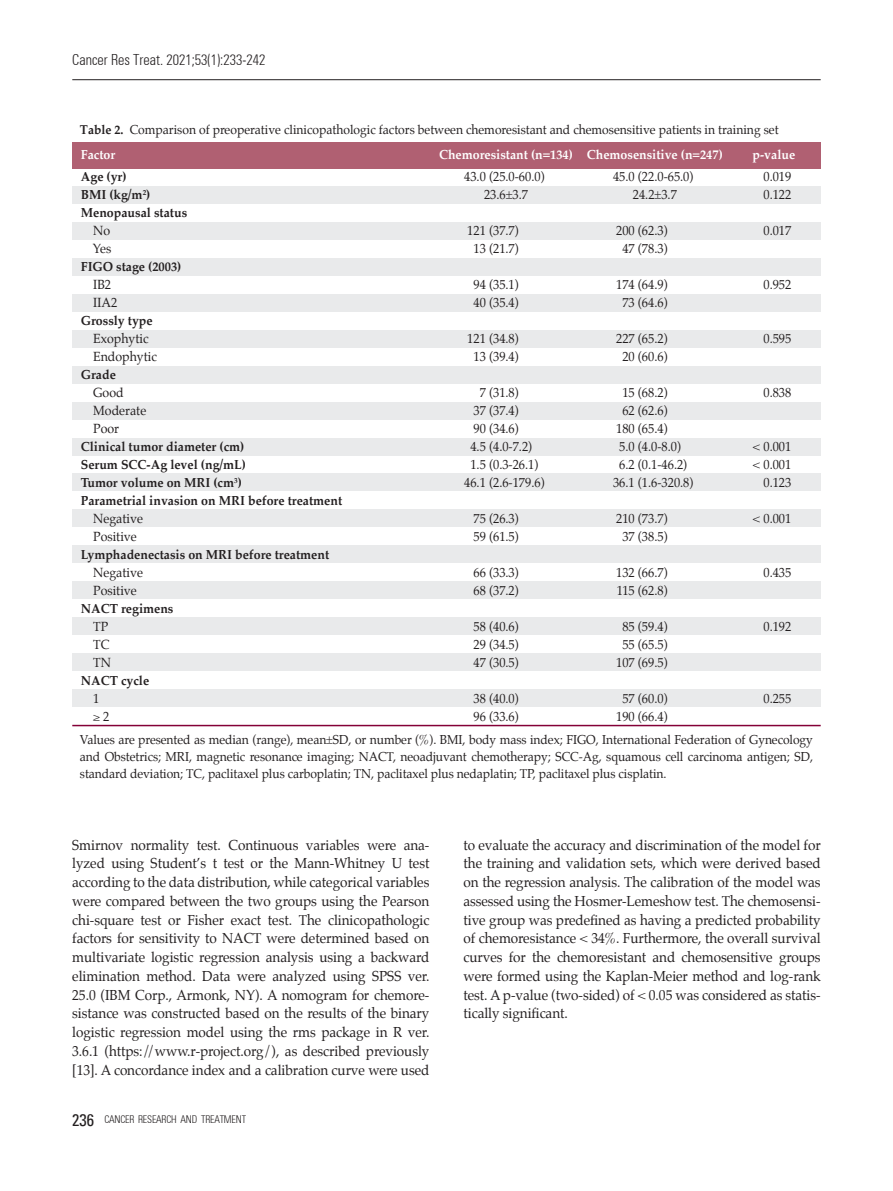
<style>
.page{position:relative;width:893px;height:1191px;background:#fff}
.page>*{position:absolute;margin:0;border:0;box-sizing:border-box;transform-origin:0 0}
.t1{font:300 condensed 15px "Univers";color:#231f20;scale:.95 1}
.t2{font:14.25px/18.8px "Palatino";letter-spacing:-.005em;color:#231f20;text-align:justify;scale:.95 1}
.t3{font:13.05px "Palatino";color:#231f20;scale:.95 1}
.t4{font:700 13.05px "Palatino";color:#231f20;scale:.95 1}
.t5{font:700 13.05px "Palatino";color:#fff;scale:.95 1}
.t6{font:12.75px/17.2px "Palatino";color:#231f20;text-align:justify;scale:.95 1}
.t7{font:300 condensed 10.5px "Univers";letter-spacing:-.02em;color:#231f20;scale:.95 1}
.s1{font-weight:700}
.s2{font-weight:400;font-size:16.5px}
</style>
<div class="page">
<hr style="left:72px;top:79px;width:749px;height:1px;background:#231f20">
<div style="left:72px;top:142px;width:749px;height:26px;background:#b06072"></div>
<div style="left:72px;top:186px;width:749px;height:17px;background:#e9eaeb"></div>
<div style="left:72px;top:294px;width:749px;height:17px;background:#e9eaeb"></div>
<div style="left:72px;top:402px;width:749px;height:17px;background:#e9eaeb"></div>
<div style="left:72px;top:510px;width:749px;height:17px;background:#e9eaeb"></div>
<div style="left:72px;top:617px;width:749px;height:17px;background:#e9eaeb"></div>
<div style="left:72px;top:222px;width:749px;height:17px;background:#e9eaeb"></div>
<div style="left:72px;top:330px;width:749px;height:17px;background:#e9eaeb"></div>
<div style="left:72px;top:438px;width:749px;height:17px;background:#e9eaeb"></div>
<div style="left:72px;top:546px;width:749px;height:17px;background:#e9eaeb"></div>
<div style="left:72px;top:653px;width:749px;height:17px;background:#e9eaeb"></div>
<div style="left:72px;top:258px;width:749px;height:17px;background:#e9eaeb"></div>
<div style="left:72px;top:366px;width:749px;height:17px;background:#e9eaeb"></div>
<div style="left:72px;top:474px;width:749px;height:17px;background:#e9eaeb"></div>
<div style="left:72px;top:582px;width:749px;height:17px;background:#e9eaeb"></div>
<div style="left:72px;top:689px;width:749px;height:17px;background:#e9eaeb"></div>
<hr style="left:72px;top:725px;width:749px;height:1px;background:#840037">
<p class="t1" style="left:72px;top:51px;width:205px">Cancer Res Treat. 2021;53(1):233-242</p>
<p class="t6" style="left:80px;top:121px;width:737px"><span class="s1">Table 2.</span> Comparison of preoperative clinicopathologic factors between chemoresistant and chemosensitive patients in training set</p>
<p class="t5" style="left:81px;top:143px;width:38px">Factor</p>
<p class="t5" style="left:439px;top:143px;width:300px">Chemoresistant (n=134) Chemosensitive (n=247)</p>
<p class="t5" style="left:753px;top:143px;width:46px">p-value</p>
<p class="t4" style="left:81px;top:166px;width:50px">Age (yr)</p>
<p class="t3" style="left:464px;top:166px;width:86px">43.0 (25.0-60.0)</p>
<p class="t3" style="left:613px;top:166px;width:86px">45.0 (22.0-65.0)</p>
<p class="t3" style="left:763px;top:166px;width:31px">0.019</p>
<p class="t4" style="left:81px;top:184px;width:75px">BMI (kg/m<sup>2</sup>)</p>
<p class="t3" style="left:484px;top:184px;width:48px">23.6±3.7</p>
<p class="t3" style="left:633px;top:184px;width:48px">24.2±3.7</p>
<p class="t3" style="left:763px;top:184px;width:31px">0.122</p>
<p class="t4" style="left:81px;top:202px;width:113px">Menopausal status</p>
<p class="t3" style="left:93px;top:220px;width:19px">No</p>
<p class="t3" style="left:467px;top:220px;width:56px">121 (37.7)</p>
<p class="t3" style="left:616px;top:220px;width:56px">200 (62.3)</p>
<p class="t3" style="left:763px;top:220px;width:31px">0.017</p>
<p class="t3" style="left:93px;top:238px;width:21px">Yes</p>
<p class="t3" style="left:473px;top:238px;width:49px">13 (21.7)</p>
<p class="t3" style="left:622px;top:238px;width:49px">47 (78.3)</p>
<p class="t4" style="left:81px;top:256px;width:107px">FIGO stage (2003)</p>
<p class="t3" style="left:93px;top:274px;width:20px">ⅠB2</p>
<p class="t3" style="left:473px;top:274px;width:49px">94 (35.1)</p>
<p class="t3" style="left:616px;top:274px;width:56px">174 (64.9)</p>
<p class="t3" style="left:763px;top:274px;width:31px">0.952</p>
<p class="t3" style="left:93px;top:292px;width:27px">ⅡA2</p>
<p class="t3" style="left:473px;top:292px;width:49px">40 (35.4)</p>
<p class="t3" style="left:622px;top:292px;width:49px">73 (64.6)</p>
<p class="t4" style="left:81px;top:310px;width:77px">Grossly type</p>
<p class="t3" style="left:93px;top:328px;width:60px">Exophytic</p>
<p class="t3" style="left:467px;top:328px;width:56px">121 (34.8)</p>
<p class="t3" style="left:616px;top:328px;width:56px">227 (65.2)</p>
<p class="t3" style="left:763px;top:328px;width:31px">0.595</p>
<p class="t3" style="left:93px;top:346px;width:69px">Endophytic</p>
<p class="t3" style="left:473px;top:346px;width:49px">13 (39.4)</p>
<p class="t3" style="left:622px;top:346px;width:49px">20 (60.6)</p>
<p class="t4" style="left:81px;top:364px;width:38px">Grade</p>
<p class="t3" style="left:93px;top:382px;width:34px">Good</p>
<p class="t3" style="left:480px;top:382px;width:43px">7 (31.8)</p>
<p class="t3" style="left:622px;top:382px;width:49px">15 (68.2)</p>
<p class="t3" style="left:763px;top:382px;width:31px">0.838</p>
<p class="t3" style="left:93px;top:400px;width:57px">Moderate</p>
<p class="t3" style="left:473px;top:400px;width:49px">37 (37.4)</p>
<p class="t3" style="left:622px;top:400px;width:49px">62 (62.6)</p>
<p class="t3" style="left:93px;top:418px;width:29px">Poor</p>
<p class="t3" style="left:473px;top:418px;width:49px">90 (34.6)</p>
<p class="t3" style="left:616px;top:418px;width:56px">180 (65.4)</p>
<p class="t4" style="left:81px;top:436px;width:174px">Clinical tumor diameter (cm)</p>
<p class="t3" style="left:470px;top:436px;width:67px">4.5 (4.0-7.2)</p>
<p class="t3" style="left:619px;top:436px;width:67px">5.0 (4.0-8.0)</p>
<p class="t3" style="left:753px;top:436px;width:42px">&lt; 0.001</p>
<p class="t4" style="left:81px;top:454px;width:175px">Serum SCC-Ag level (ng/mL)</p>
<p class="t3" style="left:470px;top:454px;width:73px">1.5 (0.3-26.1)</p>
<p class="t3" style="left:619px;top:454px;width:73px">6.2 (0.1-46.2)</p>
<p class="t3" style="left:753px;top:454px;width:42px">&lt; 0.001</p>
<p class="t4" style="left:81px;top:472px;width:171px">Tumor volume on MRI (cm<sup>3</sup>)</p>
<p class="t3" style="left:464px;top:472px;width:86px">46.1 (2.6-179.6)</p>
<p class="t3" style="left:613px;top:472px;width:86px">36.1 (1.6-320.8)</p>
<p class="t3" style="left:763px;top:472px;width:31px">0.123</p>
<p class="t4" style="left:81px;top:490px;width:277px">Parametrial invasion on MRI before treatment</p>
<p class="t3" style="left:93px;top:508px;width:54px">Negative</p>
<p class="t3" style="left:473px;top:508px;width:49px">75 (26.3)</p>
<p class="t3" style="left:616px;top:508px;width:56px">210 (73.7)</p>
<p class="t3" style="left:753px;top:508px;width:42px">&lt; 0.001</p>
<p class="t3" style="left:93px;top:526px;width:48px">Positive</p>
<p class="t3" style="left:473px;top:526px;width:49px">59 (61.5)</p>
<p class="t3" style="left:622px;top:526px;width:49px">37 (38.5)</p>
<p class="t4" style="left:81px;top:544px;width:263px">Lymphadenectasis on MRI before treatment</p>
<p class="t3" style="left:93px;top:562px;width:54px">Negative</p>
<p class="t3" style="left:473px;top:562px;width:49px">66 (33.3)</p>
<p class="t3" style="left:616px;top:562px;width:56px">132 (66.7)</p>
<p class="t3" style="left:763px;top:562px;width:31px">0.435</p>
<p class="t3" style="left:93px;top:580px;width:48px">Positive</p>
<p class="t3" style="left:473px;top:580px;width:49px">68 (37.2)</p>
<p class="t3" style="left:617px;top:580px;width:55px">115 (62.8)</p>
<p class="t4" style="left:81px;top:598px;width:99px">NACT regimens</p>
<p class="t3" style="left:93px;top:616px;width:17px">TP</p>
<p class="t3" style="left:473px;top:616px;width:49px">58 (40.6)</p>
<p class="t3" style="left:622px;top:616px;width:49px">85 (59.4)</p>
<p class="t3" style="left:763px;top:616px;width:31px">0.192</p>
<p class="t3" style="left:93px;top:634px;width:19px">TC</p>
<p class="t3" style="left:473px;top:634px;width:49px">29 (34.5)</p>
<p class="t3" style="left:622px;top:634px;width:49px">55 (65.5)</p>
<p class="t3" style="left:93px;top:652px;width:20px">TN</p>
<p class="t3" style="left:473px;top:652px;width:49px">47 (30.5)</p>
<p class="t3" style="left:616px;top:652px;width:56px">107 (69.5)</p>
<p class="t4" style="left:81px;top:670px;width:74px">NACT cycle</p>
<p class="t3" style="left:93px;top:688px;width:8px">1</p>
<p class="t3" style="left:473px;top:688px;width:49px">38 (40.0)</p>
<p class="t3" style="left:622px;top:688px;width:49px">57 (60.0)</p>
<p class="t3" style="left:763px;top:688px;width:31px">0.255</p>
<p class="t3" style="left:93px;top:706px;width:18px">≥ 2</p>
<p class="t3" style="left:473px;top:706px;width:49px">96 (33.6)</p>
<p class="t3" style="left:616px;top:706px;width:56px">190 (66.4)</p>
<p class="t6" style="left:80px;top:731px;width:773px">Values are presented as median (range), mean±SD, or number (%). BMI, body mass index; FIGO, International Federation of Gynecology and Obstetrics; MRI, magnetic resonance imaging; NACT, neoadjuvant chemotherapy; SCC-Ag, squamous cell carcinoma antigen; SD, standard deviation; TC, paclitaxel plus carboplatin; TN, paclitaxel plus nedaplatin; TP, paclitaxel plus cisplatin.</p>
<p class="t2" style="left:72px;top:835px;width:378px">Smirnov normality test. Continuous variables were ana&shy;lyzed using Student’s t test or the Mann-Whitney U test according to the data distribution, while categorical variables were compared between the two groups using the Pearson chi-square test or Fisher exact test. The clinicopathologic factors for sensitivity to NACT were determined based on multivariate logistic regression analysis using a backward elimination method. Data were analyzed using SPSS ver.<br>25.0 (IBM Corp., Armonk, NY). A nomogram for chemore&shy;sistance was constructed based on the results of the binary logistic regression model using the rms package in R ver.<br>3.6.1 (https://www.r-project.org/), as described previously [13]. A concordance index and a calibration curve were used</p>
<p class="t2" style="left:463px;top:835px;width:377px">to evaluate the accuracy and discrimination of the model for the training and validation sets, which were derived based on the regression analysis. The calibration of the model was assessed using the Hosmer-Lemeshow test. The chemosensi&shy;tive group was predefined as having a predicted probability of chemoresistance &lt; 34%. Furthermore, the overall survival curves for the chemoresistant and chemosensitive groups were formed using the Kaplan-Meier method and log-rank test. A p-value (two-sided) of &lt; 0.05 was considered as statis&shy;tically significant.</p>
<p class="t7" style="left:72px;top:1113px;width:184px"><span class="s2">236</span> CANCER RESEARCH AND TREATMENT</p>
</div>
